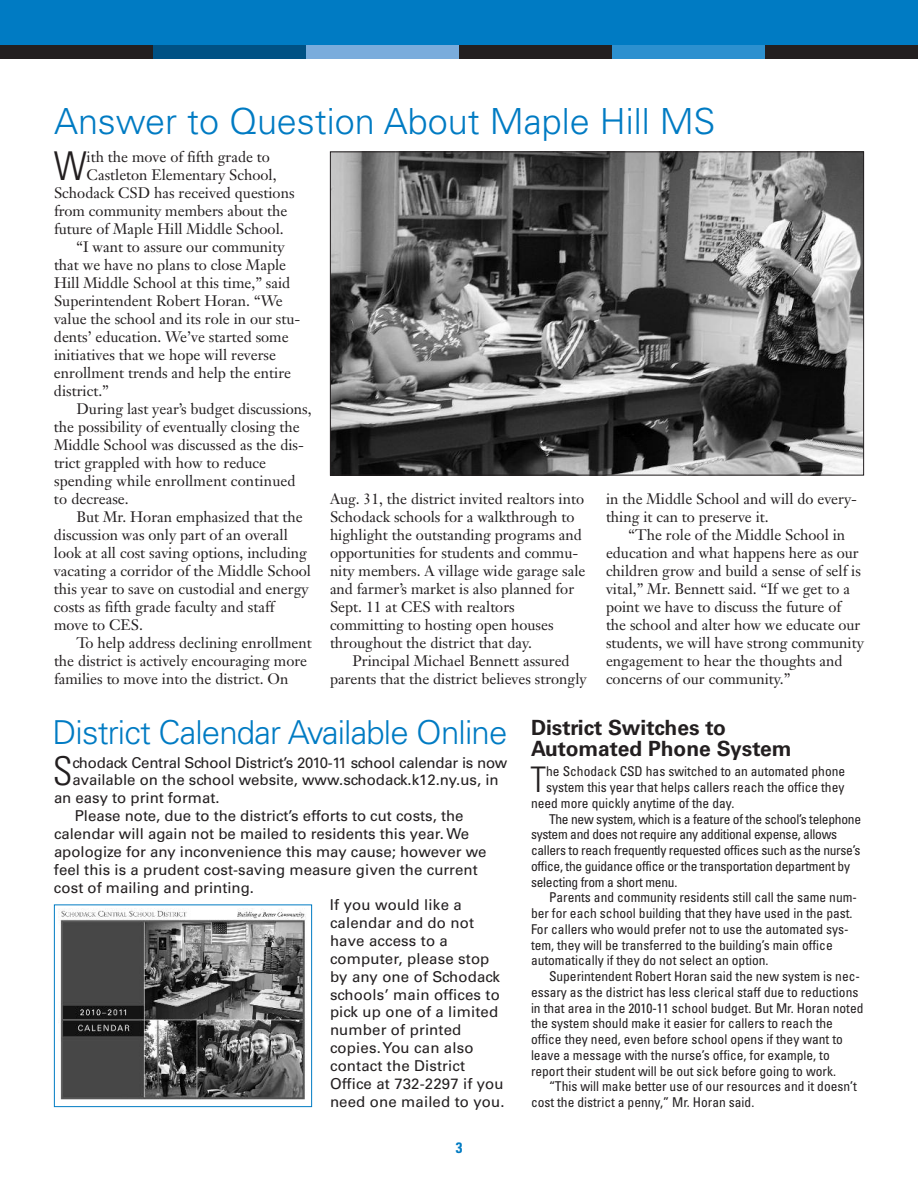
<style>
.page{position:relative;width:918px;height:1188px;background:#fff}
.page>*{position:absolute;margin:0;border:0;box-sizing:border-box;transform-origin:0 0}
.t1{font:300 condensed 39.75px "Univers";color:#231f20}
.t2{font:300 condensed 39.6px "Univers";color:#231f20}
.t3{font:300 36px "Univers";color:#007bc3}
.t4{font:300 condensed 35.25px "Univers";color:#231f20}
.t5{font:300 33px "Univers";letter-spacing:-.025em;color:#007bc3}
.t6{font:700 21px/21px "Univers";color:#231f20}
.t7{font:15px/18px "Janson Text";color:#231f20}
.t8{font:15px "Univers";color:#231f20}
.t9{font:700 condensed 15px "Univers";color:#007bc3}
.t10{font:condensed 13.5px "Univers";color:#231f20}
.t11{font:condensed 13.5px "Univers";letter-spacing:-.02em;color:#231f20}
</style>
<div class="page">
<div style="left:0;top:0;width:918px;height:45px;background:#007bc3"></div>
<div style="left:306px;top:45px;width:153px;height:13px;background:#7aacdc"></div>
<div style="left:153px;top:45px;width:153px;height:13px;background:#005184"></div>
<div style="left:459px;top:45px;width:153px;height:13px;background:#231f20"></div>
<div style="left:612px;top:45px;width:153px;height:13px;background:#2c90cf"></div>
<div style="left:0;top:45px;width:153px;height:13px;background:#231f20"></div>
<div style="left:765px;top:45px;width:153px;height:13px;background:#231f20"></div>
<img style="left:332px;top:154px;width:530px;height:320px">
<img style="left:60px;top:908px;width:246px;height:191px">
<div style="left:54px;top:904px;width:258px;height:203px;border:1px solid #007bc3"></div>
<h3 class="t3" style="left:54px;top:108px;width:663px">Answer to Question About Maple Hill MS</h3>
<h1 class="t1" style="left:54px;top:151px;width:35px">W</h1>
<p class="t7" style="left:87px;top:149px;width:185px">ith the move of fifth grade to</p>
<p class="t7" style="left:87px;top:167px;width:192px">Castleton Elementary School,</p>
<p class="t7" style="left:54px;top:185px;width:242px">Schodack CSD has received questions</p>
<p class="t7" style="left:54px;top:203px;width:235px">from community members about the</p>
<p class="t7" style="left:54px;top:221px;width:231px">future of Maple Hill Middle School.</p>
<p class="t7" style="left:76px;top:239px;width:210px">“I want to assure our community</p>
<p class="t7" style="left:54px;top:257px;width:234px">that we have no plans to close Maple</p>
<p class="t7" style="left:54px;top:275px;width:238px">Hill Middle School at this time,” said</p>
<p class="t7" style="left:54px;top:293px;width:230px">Superintendent Robert Horan. “We</p>
<p class="t7" style="left:54px;top:311px;width:248px">value the school and its role in our stu-</p>
<p class="t7" style="left:54px;top:329px;width:236px">dents’ education. We’ve started some</p>
<p class="t7" style="left:54px;top:347px;width:224px">initiatives that we hope will reverse</p>
<p class="t7" style="left:54px;top:365px;width:239px">enrollment trends and help the entire</p>
<p class="t7" style="left:54px;top:383px;width:56px">district.”</p>
<p class="t7" style="left:76px;top:401px;width:237px">During last year’s budget discussions,</p>
<p class="t7" style="left:54px;top:419px;width:247px">the possibility of eventually closing the</p>
<p class="t7" style="left:54px;top:437px;width:251px">Middle School was discussed as the dis-</p>
<p class="t7" style="left:54px;top:455px;width:213px">trict grappled with how to reduce</p>
<p class="t7" style="left:54px;top:473px;width:243px">spending while enrollment continued</p>
<p class="t7" style="left:54px;top:491px;width:76px">to decrease.</p>
<p class="t7" style="left:76px;top:509px;width:228px">But Mr. Horan emphasized that the</p>
<p class="t7" style="left:54px;top:527px;width:235px">discussion was only part of an overall</p>
<p class="t7" style="left:54px;top:545px;width:255px">look at all cost saving options, including</p>
<p class="t7" style="left:54px;top:563px;width:258px">vacating a corridor of the Middle School</p>
<p class="t7" style="left:54px;top:581px;width:256px">this year to save on custodial and energy</p>
<p class="t7" style="left:54px;top:599px;width:222px">costs as fifth grade faculty and staff</p>
<p class="t7" style="left:54px;top:617px;width:91px">move to CES.</p>
<p class="t7" style="left:76px;top:635px;width:237px">To help address declining enrollment</p>
<p class="t7" style="left:54px;top:653px;width:255px">the district is actively encouraging more</p>
<p class="t7" style="left:54px;top:671px;width:236px">families to move into the district. On</p>
<p class="t7" style="left:330px;top:491px;width:257px">Aug. 31, the district invited realtors into Schodack schools for a walkthrough to highlight the outstanding programs and opportunities for students and commu&shy;nity members. A village wide garage sale and farmer’s market is also planned for Sept. 11 at CES with realtors committing to hosting open houses throughout the district that day.</p>
<p class="t7" style="left:330px;top:653px;width:258px;text-align:center">Principal Michael Bennett assured parents that the district believes strongly</p>
<p class="t7" style="left:606px;top:491px;width:253px">in the Middle School and will do every&shy;thing it can to preserve it.</p>
<p class="t7" style="left:606px;top:527px;width:259px;text-indent:22px">“The role of the Middle School in education and what happens here as our children grow and build a sense of self is vital,” Mr. Bennett said. “If we get to a point we have to discuss the future of the school and alter how we educate our students, we will have strong community engagement to hear the thoughts and concerns of our community.”</p>
<h3 class="t5" style="left:52px;top:720px;width:456px">District Calendar Available Online</h3>
<h2 class="t2" style="left:53px;top:757px;width:21px">S</h2>
<p class="t8" style="left:72px;top:757px;width:437px">chodack Central School District’s 2010-11 school calendar is now</p>
<p class="t8" style="left:72px;top:775px;width:428px">available on the school website, www.schodack.k12.ny.us, in</p>
<p class="t8" style="left:54px;top:792px;width:167px">an easy to print format.</p>
<p class="t8" style="left:75px;top:810px;width:390px">Please note, due to the district’s efforts to cut costs, the</p>
<p class="t8" style="left:54px;top:828px;width:417px">calendar will again not be mailed to residents this year. We</p>
<p class="t8" style="left:54px;top:846px;width:434px">apologize for any inconvenience this may cause; however we</p>
<p class="t8" style="left:54px;top:864px;width:425px">feel this is a prudent cost-saving measure given the current</p>
<p class="t8" style="left:54px;top:882px;width:202px">cost of mailing and printing.</p>
<p class="t8" style="left:330px;top:900px;width:133px">If you would like a</p>
<p class="t8" style="left:330px;top:917px;width:146px">calendar and do not</p>
<p class="t8" style="left:330px;top:935px;width:119px">have access to a</p>
<p class="t8" style="left:330px;top:953px;width:161px">computer, please stop</p>
<p class="t8" style="left:330px;top:971px;width:171px">by any one of Schodack</p>
<p class="t8" style="left:330px;top:989px;width:171px">schools’ main offices to</p>
<p class="t8" style="left:330px;top:1007px;width:170px">pick up one of a limited</p>
<p class="t8" style="left:330px;top:1025px;width:133px">number of printed</p>
<p class="t8" style="left:330px;top:1042px;width:145px">copies.You can also</p>
<p class="t8" style="left:330px;top:1060px;width:137px">contact the District</p>
<p class="t8" style="left:330px;top:1078px;width:175px">Office at 732-2297 if you</p>
<p class="t8" style="left:330px;top:1096px;width:176px">need one mailed to you.</p>
<p class="t9" style="left:456px;top:1142px;width:8px">3</p>
<h3 class="t6" style="left:531px;top:719px;width:262px">District Switches to<br>Automated Phone System</h3>
<h3 class="t4" style="left:531px;top:767px;width:17px">T</h3>
<p class="t10" style="left:546px;top:767px;width:301px">he Schodack CSD has switched to an automated phone</p>
<p class="t10" style="left:546px;top:782px;width:300px">system this year that helps callers reach the office they</p>
<p class="t10" style="left:531px;top:798px;width:205px">need more quickly anytime of the day.</p>
<p class="t11" style="left:549px;top:814px;width:314px">The new system, which is a feature of the school’s telephone</p>
<p class="t11" style="left:531px;top:830px;width:308px">system and does not require any additional expense, allows</p>
<p class="t11" style="left:531px;top:845px;width:331px">callers to reach frequently requested offices such as the nurse’s</p>
<p class="t11" style="left:531px;top:861px;width:321px">office, the guidance office or the transportation department by</p>
<p class="t11" style="left:531px;top:877px;width:148px">selecting from a short menu.</p>
<p class="t10" style="left:549px;top:893px;width:310px">Parents and community residents still call the same num-</p>
<p class="t10" style="left:531px;top:908px;width:323px">ber for each school building that they have used in the past.</p>
<p class="t10" style="left:531px;top:924px;width:319px">For callers who would prefer not to use the automated sys-</p>
<p class="t10" style="left:531px;top:940px;width:303px">tem, they will be transferred to the building’s main office</p>
<p class="t10" style="left:531px;top:956px;width:239px">automatically if they do not select an option.</p>
<p class="t10" style="left:549px;top:971px;width:313px">Superintendent Robert Horan said the new system is nec-</p>
<p class="t10" style="left:531px;top:987px;width:329px">essary as the district has less clerical staff due to reductions</p>
<p class="t10" style="left:531px;top:1003px;width:334px">in that area in the 2010-11 school budget. But Mr. Horan noted</p>
<p class="t10" style="left:531px;top:1019px;width:304px">the system should make it easier for callers to reach the</p>
<p class="t10" style="left:531px;top:1034px;width:313px">office they need, even before school opens if they want to</p>
<p class="t10" style="left:531px;top:1050px;width:300px">leave a message with the nurse’s office, for example, to</p>
<p class="t10" style="left:531px;top:1066px;width:307px">report their student will be out sick before going to work.</p>
<p class="t10" style="left:549px;top:1082px;width:309px">“This will make better use of our resources and it doesn’t</p>
<p class="t10" style="left:531px;top:1097px;width:225px">cost the district a penny,” Mr. Horan said.</p>
</div>
